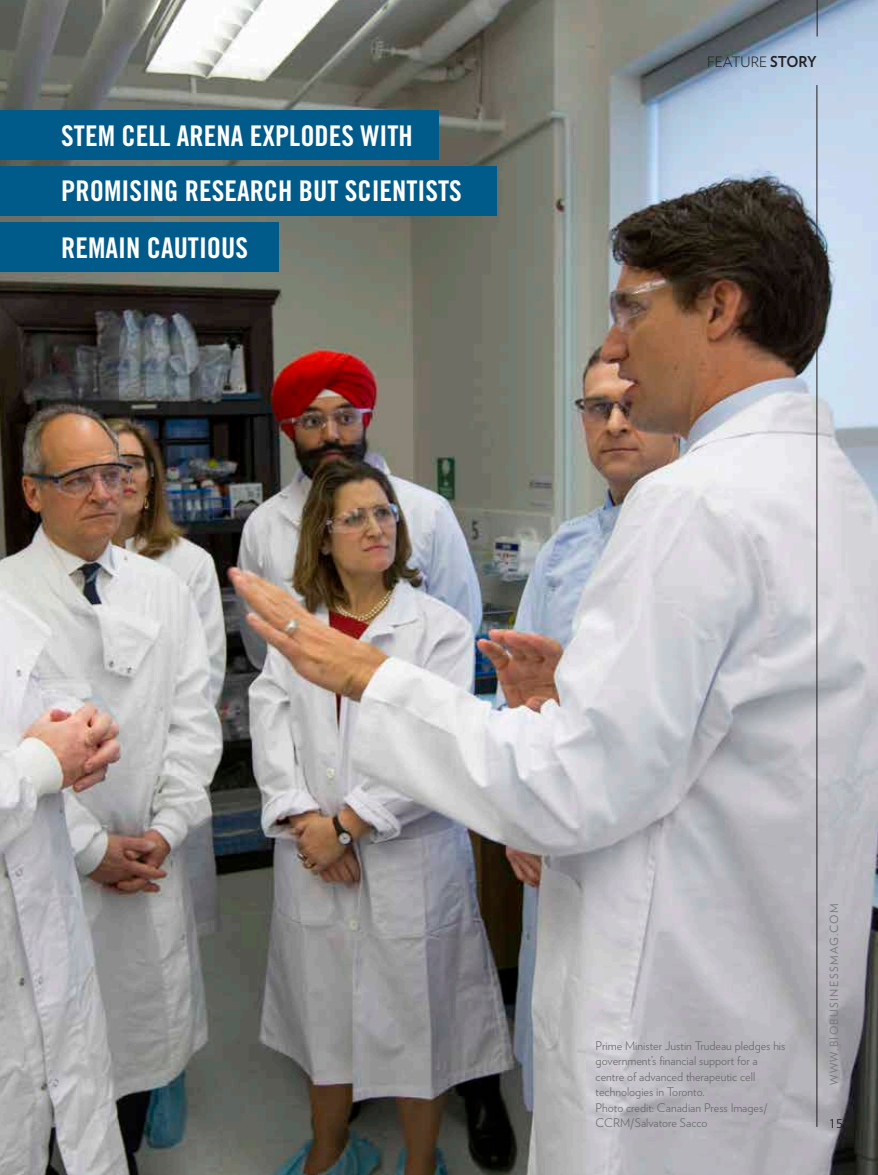
<style>
.page{position:relative;width:878px;height:1175px;background:#fff}
.page>*{position:absolute;margin:0;border:0;box-sizing:border-box;transform-origin:0 0}
.t1{font:28.5px/54.8px "Trade Gothic Bold Cond Twenty";color:#fff}
.t2{font:300 14.25px "Verlag";color:#231f20}
.t3{font:300 12px/15.3px "Verlag";color:#636466}
.t4{font:12px "Verlag";color:#231f20}
.t5{font:11.25px "Verlag";letter-spacing:.12em;color:#77797b}
.s1{font-weight:700;font-size:15px}
</style>
<div class="page">
<img style="left:0;top:0;width:878px;height:1174px">
<div style="left:0;top:110px;width:439px;height:50px;background:#005b8a"></div>
<div style="left:0;top:222px;width:279px;height:50px;background:#005b8a"></div>
<div style="left:0;top:166px;width:496px;height:50px;background:#005b8a"></div>
<hr style="left:816px;top:85px;width:1px;height:1041px;background:#231f20">
<hr style="left:816px;top:0;width:1px;height:36px;background:#231f20">
<h1 class="t1" style="left:61px;top:109px;width:377px">STEM CELL ARENA EXPLODES WITH<br>PROMISING RESEARCH BUT SC IENTISTS</h1>
<h1 class="t1" style="left:61px;top:221px;width:187px">REMAIN CAUTIOUS</h1>
<p class="t2" style="left:707px;top:51px;width:111px">feature <span class="s1">STORY</span></p>
<p class="t3" style="left:595px;top:1037px;width:191px">Prime Minister Justin Trudeau pledges his government’s financial support for a centre of advanced therapeutic cell technologies in Toronto.<br>Photo credit: Canadian Press I mages/ CCRM/Salvatore Sacco</p>
<p class="t5" style="left:825px;top:1085px;width:183px;rotate:-90deg">www.biobusinessmag.com</p>
<p class="t4" style="left:829px;top:1114px;width:15px">15</p>
</div>
